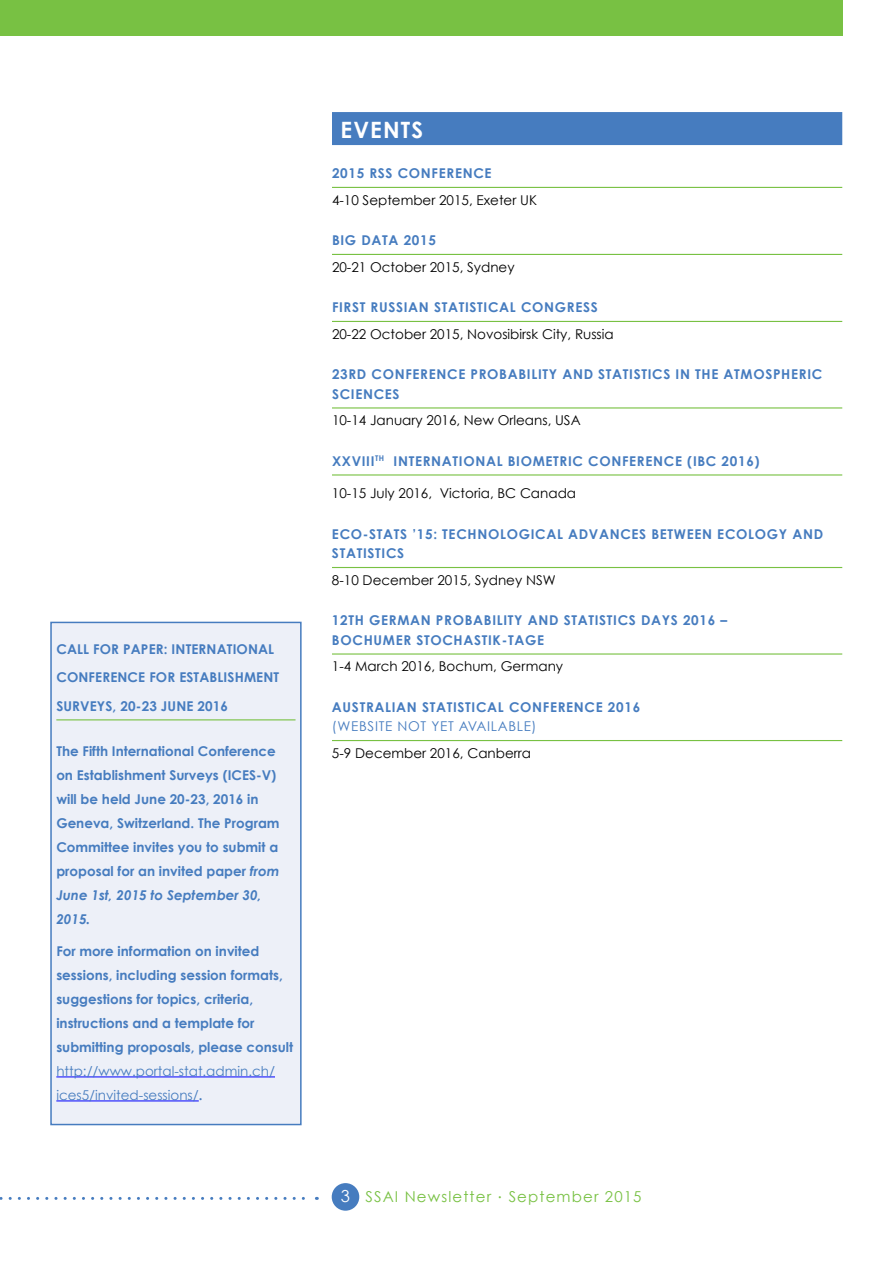
<style>
.page{position:relative;width:893px;height:1263px;background:#fff}
.page>*{position:absolute;margin:0;border:0;box-sizing:border-box;transform-origin:0 0}
.t1{font:700 22.5px "Century Gothic";color:#fff}
.t2{font:15px "Century Gothic";letter-spacing:.075em;color:#78c143}
.t3{font:700 13.5px/24px "Century Gothic";color:#467cbf}
.t4{font:700 13.5px/19.5px "Century Gothic";letter-spacing:.05em;color:#467cbf}
.t5{font:13.5px "Century Gothic";color:#000}
.t6{font:13.5px/24px "Century Gothic";color:#467cbf}
.t7{font:700 13.5px/28.5px "Century Gothic";letter-spacing:.01em;color:#467cbf}
.s1{font-style:italic}
.s2{font-weight:700}
.s3{font-size:16.5px;color:#fff}
</style>
<div class="page">
<div style="left:332px;top:1183px;width:27px;height:28px;background:#467cbf;border-radius:50%"></div>
<div style="left:0;top:0;width:842px;height:36px;background:#78c143"></div>
<svg style="left:0;top:1197px;width:317px;height:3px"></svg>
<div style="left:50px;top:622px;width:252px;height:503px;background:#edf0f8;border:2px solid #467cbf"></div>
<div style="left:332px;top:112px;width:510px;height:33px;background:#467cbf"></div>
<hr style="left:332px;top:187px;width:510px;height:1px;background:#78c143">
<hr style="left:332px;top:254px;width:510px;height:1px;background:#78c143">
<hr style="left:332px;top:321px;width:510px;height:1px;background:#78c143">
<hr style="left:332px;top:407px;width:510px;height:1px;background:#78c143">
<hr style="left:332px;top:474px;width:510px;height:1px;background:#78c143">
<hr style="left:332px;top:567px;width:510px;height:1px;background:#78c143">
<hr style="left:332px;top:653px;width:510px;height:2px;background:#78c143">
<hr style="left:332px;top:740px;width:510px;height:1px;background:#78c143">
<hr style="left:56px;top:719px;width:240px;height:1px;background:#78c143">
<hr style="left:56px;top:1076px;width:219px;height:1px;background:#00f">
<hr style="left:56px;top:1100px;width:143px;height:1px;background:#00f">
<p class="t7" style="left:56px;top:634px;width:224px;text-indent:92px">ER: INTERNATIONAL<br>CONFERENCE FOR ESTABLISHMENT<br>SURVEYS, 20-23 JUNE 2016</p>
<p class="t3" style="left:56px;top:739px;width:225px">THE FIFTH INTERNATIONAL CONFERENCE<br>ON ESTABLISHMENT SURVEYS (ICES -V)<br>WILL BE HELD JUNE 20-23, 2016 IN<br>GENEVA, SWITZERLAND. THE PROGRAM<br>COMMITTEE INVITES YOU TO SUBMIT A<br>PROPOSAL FOR AN INVITED PAPER <span class="s1">from<br>June 1st, 2015 to September 30,<br>2015.</span></p>
<p class="t3" style="left:56px;top:938px;width:238px">FOR MORE INFORMATION ON INVITED SESSIONS, INCLUDING SESSION FORMATS, SUGGESTIONS FOR TOPICS, CRITERIA, INSTRUCTIONS AND A TEMPLATE FOR SUBMITTING PROPOSALS, PLEASE CONSULT</p>
<p class="t6" style="left:56px;top:1058px;width:220px">http://www.portal-stat.admin.ch/ ices5/invited-sessions/<span class="s2">.</span></p>
<p class="t4" style="left:56px;top:639px;width:76px">CALL FOR PAP</p>
<h1 class="t1" style="left:340px;top:115px;width:84px">EVENTS</h1>
<p class="t4" style="left:332px;top:163px;width:46px">2015 RSS</p>
<p class="t4" style="left:398px;top:163px;width:95px">CONFERENCE</p>
<p class="t5" style="left:332px;top:191px;width:207px">4-10 September 2015, Exeter UK</p>
<p class="t4" style="left:332px;top:230px;width:105px">BIG DATA 2015</p>
<p class="t5" style="left:332px;top:258px;width:184px">20-21 October 2015, Sydney</p>
<p class="t4" style="left:332px;top:297px;width:267px">FIRST RUSSIAN STATISTICAL CONG RESS</p>
<p class="t5" style="left:332px;top:325px;width:283px">20-22 October 2015, Novosibirsk City, Russia</p>
<p class="t4" style="left:332px;top:364px;width:177px">23RD CONFERENCE PROBAB</p>
<p class="t4" style="left:527px;top:364px;width:295px">ILITY AND STATISTICS IN THE ATMOSPHERIC</p>
<p class="t4" style="left:332px;top:384px;width:69px">SCIENCES</p>
<p class="t5" style="left:332px;top:412px;width:250px">10-14 January 2016, New Orleans, USA</p>
<p class="t4" style="left:332px;top:451px;width:429px">XXVIII <sup>TH</sup> INTERNATIONAL BIOMETRIC CONFERENCE (IBC 2016)</p>
<p class="t5" style="left:332px;top:485px;width:246px">10-15 July 2016, Victoria, BC Canada</p>
<p class="t4" style="left:332px;top:524px;width:493px">ECO-STATS ’15: TECHNOLOGICAL ADVANCES BETWEEN ECOLOGY AND<br>STATISTICS</p>
<p class="t5" style="left:332px;top:571px;width:225px">8-10 December 2015, Sydney NSW</p>
<p class="t4" style="left:332px;top:610px;width:143px">12TH GERMAN PROBAB</p>
<p class="t4" style="left:492px;top:610px;width:159px">ILITY AND STATISTICS DAY</p>
<p class="t4" style="left:671px;top:610px;width:58px">S 2016 –</p>
<p class="t4" style="left:332px;top:630px;width:187px">BOCHUMER STOCHASTIK-TAG</p>
<p class="t4" style="left:537px;top:630px;width:9px">E</p>
<p class="t5" style="left:332px;top:658px;width:233px">1-4 March 2016, Bochum, Germany</p>
<p class="t4" style="left:332px;top:697px;width:310px">AUSTRALIAN STATISTICAL CONFERENCE 2016</p>
<p class="t6" style="left:332px;top:714px;width:27px">(Website</p>
<p class="t6" style="left:397px;top:714px;width:11px">not</p>
<p class="t6" style="left:431px;top:714px;width:37px">yet available</p>
<p class="t6" style="left:532px;top:714px;width:6px">)</p>
<p class="t5" style="left:332px;top:744px;width:201px">5-9 December 2016, Canberra</p>
<p class="t2" style="left:341px;top:1187px;width:302px"><span class="s3">3</span> SSAI Newsletter <sup>.</sup> September 2015</p>
</div>
